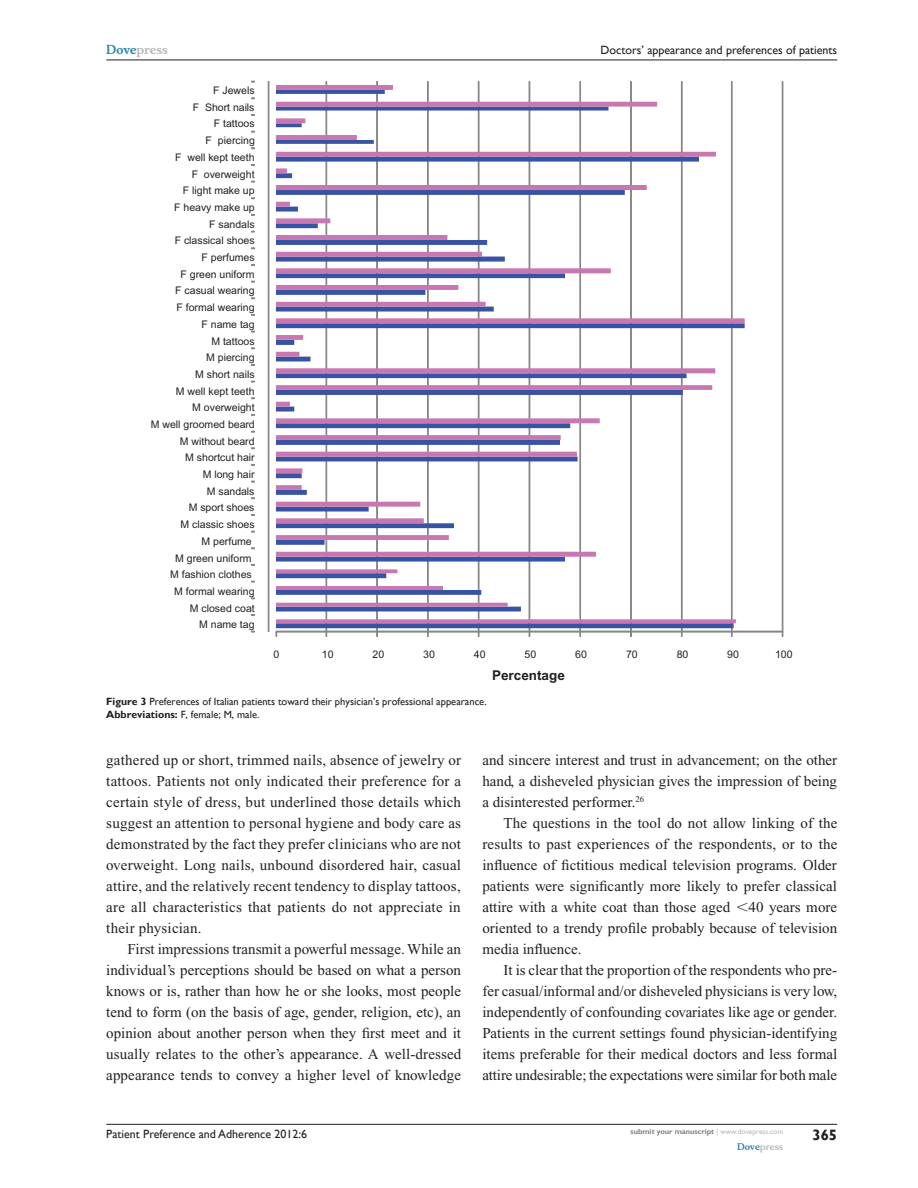
<style>
.page{position:relative;width:918px;height:1188px;background:#fff}
.page>*{position:absolute;margin:0;border:0;box-sizing:border-box;transform-origin:0 0}
.t1{font:15px/21px "Times New Roman";color:#231f20;text-align:justify}
.t2{font:700 15px "Gill Sans";color:#231f20}
.t3{font:700 13.5px "Arial";color:#231f20}
.t4{font:12px "Gill Sans";color:#231f20}
.t5{font:700 12px "Musee";color:#b8b9bc}
.t6{font:10.5px "Arial";color:#231f20}
.t7{font:10.5px/13.5px "Gill Sans";color:#231f20}
.t8{font:700 9px "Musee";color:#b8b9bc}
.t9{font:700 7.5px "Gill Sans";color:#808285}
.s1{color:#3485ae}
.s2{font-weight:700}
.s3{font-family:"Mathematical Pi One"}
.s4{font-weight:400;color:#b8b9bc}
</style>
<div class="page">
<div style="left:326px;top:81px;width:1px;height:551px;border:1px solid #868686"></div>
<div style="left:376px;top:81px;width:2px;height:551px;border:1px solid #868686"></div>
<div style="left:427px;top:81px;width:2px;height:551px;border:1px solid #868686"></div>
<div style="left:478px;top:81px;width:1px;height:551px;border:1px solid #868686"></div>
<div style="left:529px;top:81px;width:1px;height:551px;border:1px solid #868686"></div>
<div style="left:580px;top:81px;width:1px;height:551px;border:1px solid #868686"></div>
<div style="left:630px;top:81px;width:2px;height:551px;border:1px solid #868686"></div>
<div style="left:681px;top:81px;width:1px;height:551px;border:1px solid #868686"></div>
<div style="left:731px;top:81px;width:1px;height:551px;border:1px solid #868686"></div>
<div style="left:782px;top:81px;width:1px;height:551px;border:1px solid #868686"></div>
<svg style="left:276px;top:569px;width:121px;height:4px"></svg>
<svg style="left:276px;top:502px;width:320px;height:60px"></svg>
<svg style="left:276px;top:435px;width:302px;height:60px"></svg>
<svg style="left:276px;top:368px;width:439px;height:60px"></svg>
<svg style="left:276px;top:302px;width:469px;height:59px"></svg>
<svg style="left:276px;top:235px;width:335px;height:60px"></svg>
<svg style="left:276px;top:168px;width:371px;height:60px"></svg>
<svg style="left:276px;top:85px;width:440px;height:77px"></svg>
<div style="left:276px;top:631px;width:507px;height:1px;border:1px solid #868686"></div>
<svg style="left:276px;top:573px;width:458px;height:64px"></svg>
<div style="left:268px;top:81px;width:1px;height:551px;border:1px solid #868686"></div>
<hr style="left:106px;top:1124px;width:731px;height:1px;background:#231f20">
<hr style="left:106px;top:60px;width:731px;height:1px;background:#231f20">
<p class="t5" style="left:106px;top:43px;width:63px"><span class="s1">Dove</span>press</p>
<p class="t6" style="left:213px;top:84px;width:43px">F Jewels</p>
<p class="t6" style="left:193px;top:101px;width:63px">F Short nails</p>
<p class="t6" style="left:214px;top:118px;width:42px">F tattoos</p>
<p class="t6" style="left:206px;top:134px;width:51px">F piercing</p>
<p class="t6" style="left:175px;top:151px;width:81px">F well kept teeth</p>
<p class="t6" style="left:192px;top:168px;width:64px">F overweight</p>
<p class="t6" style="left:183px;top:185px;width:73px">F light make up</p>
<p class="t6" style="left:174px;top:201px;width:82px">F heavy make up</p>
<p class="t6" style="left:209px;top:218px;width:47px">F sandals</p>
<p class="t6" style="left:175px;top:235px;width:81px">F classical shoes</p>
<p class="t6" style="left:202px;top:251px;width:55px">F perfumes</p>
<p class="t6" style="left:181px;top:268px;width:75px">F green uniform</p>
<p class="t6" style="left:175px;top:285px;width:81px">F casual wearing</p>
<p class="t6" style="left:177px;top:301px;width:80px">F formal wearing</p>
<p class="t6" style="left:202px;top:318px;width:55px">F name tag</p>
<p class="t6" style="left:211px;top:335px;width:45px">M tattoos</p>
<p class="t6" style="left:206px;top:352px;width:50px">M piercing</p>
<p class="t6" style="left:195px;top:368px;width:61px">M short nails</p>
<p class="t6" style="left:176px;top:385px;width:80px">M well kept teeth</p>
<p class="t6" style="left:151px;top:418px;width:105px">M well groomed beard</p>
<p class="t6" style="left:192px;top:402px;width:64px">M overweight</p>
<p class="t6" style="left:180px;top:435px;width:76px">M without beard</p>
<p class="t6" style="left:185px;top:452px;width:71px">M shortcut hair</p>
<p class="t6" style="left:203px;top:468px;width:53px">M long hair</p>
<p class="t6" style="left:207px;top:485px;width:49px">M sandals</p>
<p class="t6" style="left:189px;top:502px;width:67px">M sport shoes</p>
<p class="t6" style="left:181px;top:518px;width:76px">M classic shoes</p>
<p class="t6" style="left:201px;top:535px;width:52px">M perfume</p>
<p class="t6" style="left:175px;top:552px;width:78px">M green uniform</p>
<p class="t6" style="left:170px;top:569px;width:83px">M fashion clothes</p>
<p class="t6" style="left:174px;top:585px;width:82px">M formal wearing</p>
<p class="t6" style="left:190px;top:602px;width:67px">M closed coat</p>
<p class="t6" style="left:199px;top:619px;width:57px">M name tag</p>
<p class="t4" style="left:601px;top:43px;width:238px">Doctors’ appearance and preferences of patients</p>
<p class="t6" style="left:273px;top:648px;width:7px">0</p>
<p class="t6" style="left:322px;top:648px;width:13px">10</p>
<p class="t6" style="left:373px;top:648px;width:13px">20</p>
<p class="t6" style="left:423px;top:648px;width:13px">30</p>
<p class="t6" style="left:474px;top:648px;width:13px">40</p>
<p class="t6" style="left:525px;top:648px;width:13px">50</p>
<p class="t6" style="left:575px;top:648px;width:13px">60</p>
<p class="t6" style="left:626px;top:648px;width:13px">70</p>
<p class="t6" style="left:677px;top:648px;width:13px">80</p>
<p class="t6" style="left:727px;top:648px;width:13px">90</p>
<p class="t6" style="left:775px;top:648px;width:19px">100</p>
<p class="t3" style="left:492px;top:667px;width:74px">Percentage</p>
<p class="t7" style="left:106px;top:695px;width:382px"><span class="s2">Figure 3</span> Preferences of Italian patients toward their physician’s professional appearance.<br><span class="s2">Abbreviations:</span> F, female; M, male.</p>
<p class="t1" style="left:106px;top:749px;width:356px">gathered up or short, trimmed nails, absence of jewelry or tattoos. Patients not only indicated their preference for a certain style of dress, but underlined those details which suggest an attention to personal hygiene and body care as demonstrated by the fact they prefer clinicians who are not overweight. Long nails, unbound disordered hair, casual attire, and the relatively recent tendency to display tattoos, are all characteristics that patients do not appreciate in their physician.</p>
<p class="t1" style="left:106px;top:938px;width:357px;text-indent:21px">First impressions transmit a powerful message. While an individual’s perceptions should be based on what a person knows or is, rather than how he or she looks, most people tend to form (on the basis of age, gender, religion, etc), an opinion about another person when they first meet and it usually relates to the other’s appearance. A well-dressed appearance tends to convey a higher level of knowledge</p>
<p class="t4" style="left:106px;top:1127px;width:203px">Patient Preference and Adherence 2012:6</p>
<p class="t1" style="left:482px;top:749px;width:356px">and sincere interest and trust in advancement; on the other hand, a disheveled physician gives the impression of being a disinterested performer.<sup>26</sup></p>
<p class="t1" style="left:482px;top:812px;width:357px;text-indent:21px">The questions in the tool do not allow linking of the results to past experiences of the respondents, or to the influence of fictitious medical television programs. Older patients were significantly more likely to prefer classical attire with a white coat than those aged <span class="s3">,</span>40 years more oriented to a trendy profile probably because of television media influence.</p>
<p class="t1" style="left:482px;top:959px;width:356px;text-indent:21px">It is clear that the proportion of the respondents who pre&shy;fer casual/informal and/or disheveled physicians is very low, independently of confounding covariates like age or gender.<br>Patients in the current settings found physician-identifying items preferable for their medical doctors and less formal attire undesirable; the expectations were similar for both male</p>
<p class="t9" style="left:631px;top:1127px;width:154px">submit your manuscript <span class="s4">| www.dovepress.com</span></p>
<p class="t8" style="left:737px;top:1141px;width:48px"><span class="s1">Dove</span>press</p>
<p class="t2" style="left:812px;top:1126px;width:26px">365</p>
</div>
